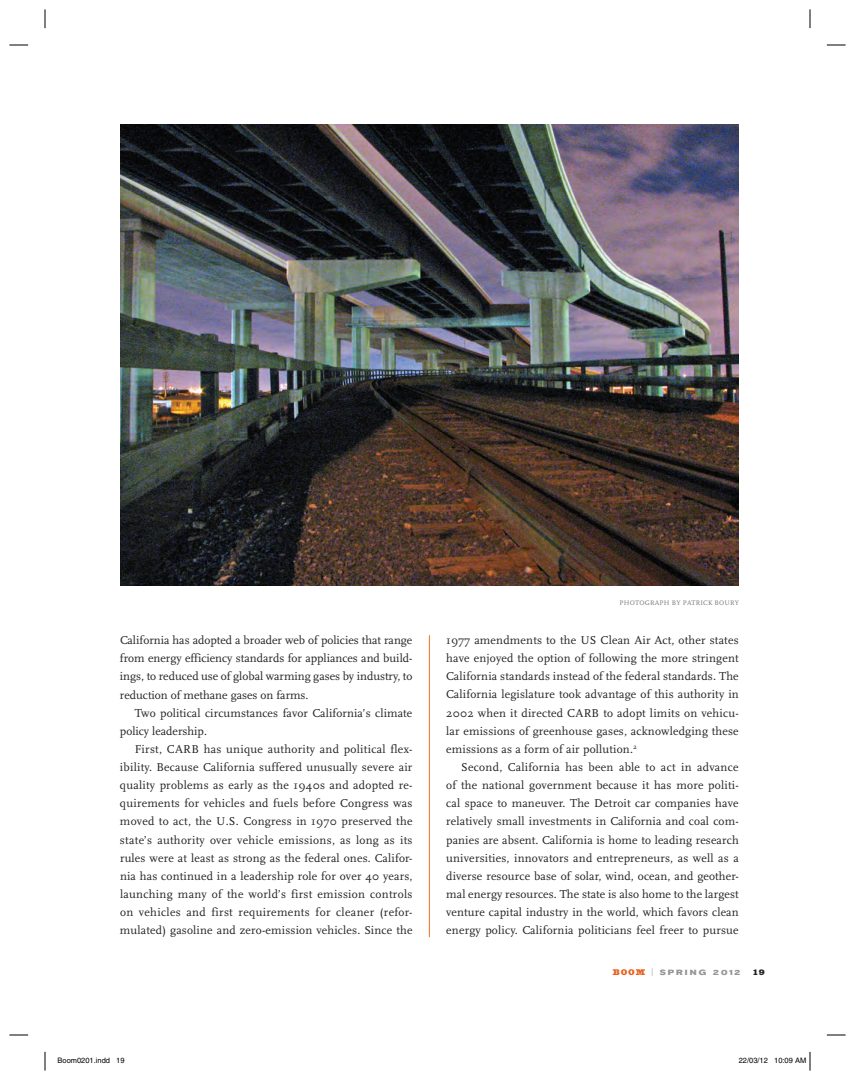
<style>
.page{position:relative;width:855px;height:1080px;background:#fff}
.page>*{position:absolute;margin:0;border:0;box-sizing:border-box;transform-origin:0 0}
.t1{font:11.88px/18.1px "Scala";letter-spacing:.015em;color:#231f20;text-align:justify}
.t2{font:900 8.12px "Egiziano";color:#231f20}
.t3{font:7.5px "Helvetica";color:#000}
.t4{font:700 expanded 7.5px "Akzidenz Grotesk BE";letter-spacing:.25em;color:#939598}
.t5{font:6.88px "Scala";color:#76787b}
.s1{font-family:"Egiziano";font-weight:900;font-stretch:normal;font-size:8.12px;color:#e7601f}
</style>
<div class="page">
<hr style="left:429px;top:635px;width:1px;height:302px;background:#f36e21">
<img style="left:120px;top:125px;width:619px;height:461px">
<svg style="left:9px;top:44px;width:19px;height:2px"></svg>
<svg style="left:827px;top:44px;width:19px;height:2px"></svg>
<svg style="left:9px;top:1034px;width:19px;height:2px"></svg>
<svg style="left:827px;top:1034px;width:19px;height:2px"></svg>
<svg style="left:44px;top:9px;width:2px;height:19px"></svg>
<svg style="left:44px;top:1052px;width:2px;height:19px"></svg>
<svg style="left:809px;top:9px;width:2px;height:19px"></svg>
<svg style="left:809px;top:1052px;width:2px;height:19px"></svg>
<p class="t1" style="left:120px;top:631px;width:294px">California has adopted a broader web of policies that range from energy efficiency standards for appliances and build&shy;ings, to reduced use of global warming gases by industry, to reduction of methane gases on farms.</p>
<p class="t1" style="left:120px;top:704px;width:294px;text-indent:15px">Two political circumstances favor California’s climate policy leadership.</p>
<p class="t1" style="left:120px;top:740px;width:294px;text-indent:15px">First, CARB has unique authority and political flex&shy;ibility. Because California suffered unusually severe air quality problems as early as the 1940s and adopted re&shy;quirements for vehicles and fuels before Congress was moved to act, the U.S. Congress in 1970 preserved the state’s authority over vehicle emissions, as long as its rules were at least as strong as the federal ones. Califor&shy;nia has continued in a leadership role for over 40 years, launching many of the world’s first emission controls on vehicles and first requirements for cleaner (refor&shy;mulated) gasoline and zero-emission vehicles. Since the</p>
<p class="t5" style="left:620px;top:599px;width:10px">Photographby</p>
<p class="t5" style="left:683px;top:599px;width:7px">Patrick</p>
<p class="t5" style="left:715px;top:599px;width:9px">Boury</p>
<p class="t1" style="left:446px;top:631px;width:294px">1977 amendments to the US Clean Air Act, other states have enjoyed the option of following the more stringent California standards instead of the federal standards. The California legislature took advantage of this authority in 2002 when it directed CARB to adopt limits on vehicu&shy;lar emissions of greenhouse gases, acknowledging these emissions as a form of air pollution.<sup>2</sup></p>
<p class="t1" style="left:446px;top:758px;width:294px;text-indent:15px">Second, California has been able to act in advance of the national government because it has more politi&shy;cal space to maneuver. The Detroit car companies have relatively small investments in California and coal com&shy;panies are absent. California is home to leading research universities, innovators and entrepreneurs, as well as a diverse resource base of solar, wind, ocean, and geother&shy;mal energy resources. The state is also home to the largest venture capital industry in the world, which favors clean energy policy. California politicians feel freer to pursue</p>
<p class="t4" style="left:613px;top:968px;width:129px"><span class="s1">BOOM</span> | SPRI NG 2012</p>
<p class="t2" style="left:753px;top:967px;width:13px">19</p>
<p class="t3" style="left:58px;top:1056px;width:69px">Boom0201.indd 19</p>
<p class="t3" style="left:739px;top:1056px;width:69px">22/03/12 10:09 AM</p>
</div>
